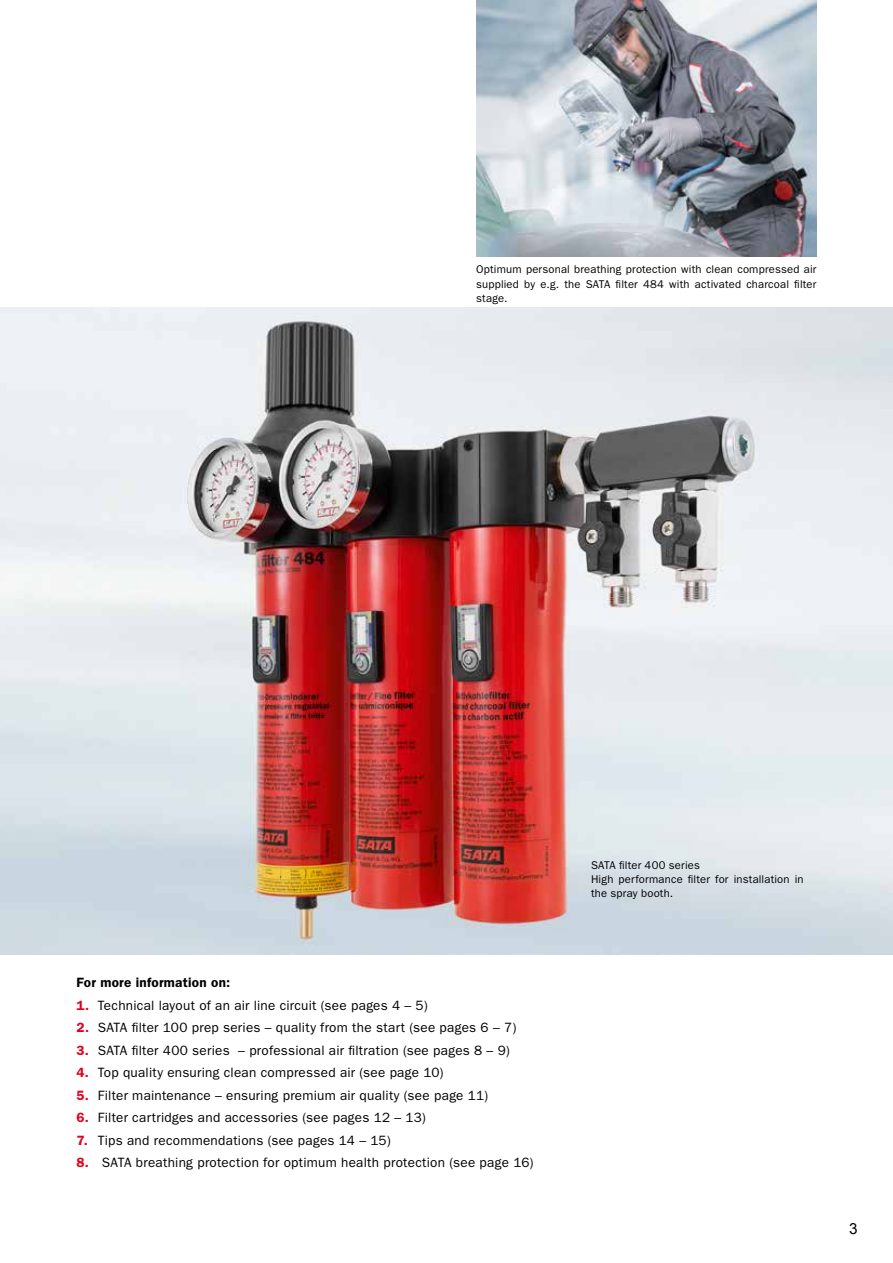
<style>
.page{position:relative;width:893px;height:1263px;background:#fff}
.page>*{position:absolute;margin:0;border:0;box-sizing:border-box;transform-origin:0 0}
.t1{font:15.3px "Arial";color:#000}
.t2{font:13.5px "ITC Franklin Gothic Std";letter-spacing:.02em;color:#000}
.t3{font:600 13.5px "ITC Franklin Gothic Std";letter-spacing:.02em;color:#000}
.t4{font:11.25px/14.2px "ITC Franklin Gothic Std";letter-spacing:.015em;color:#000;text-align:justify}
.s1{font-weight:600;color:#e2001a}
</style>
<div class="page">
<img style="left:0;top:308px;width:893px;height:646px">
<img style="left:476px;top:0;width:340px;height:257px">
<p class="t4" style="left:476px;top:262px;width:342px">Optimum personal breathing protection with clean compressed air supplied by e.g. the SATA filter 484 with activated charcoal filter stage.</p>
<p class="t3" style="left:77px;top:975px;width:155px">For more information on:</p>
<p class="t2" style="left:77px;top:997px;width:353px"><span class="s1">1.</span> Technical layout of an air line circuit (see pages 4 – 5)</p>
<p class="t2" style="left:77px;top:1020px;width:441px"><span class="s1">2.</span> SATA filter 100 prep series – quality from the start (see pages 6 – 7)</p>
<p class="t2" style="left:77px;top:1042px;width:435px"><span class="s1">3.</span> SATA filter 400 series – professional air filtration (see pages 8 – 9)</p>
<p class="t2" style="left:77px;top:1065px;width:368px"><span class="s1">4.</span> Top quality ensuring clean compressed air (see page 10)</p>
<p class="t2" style="left:77px;top:1087px;width:413px"><span class="s1">5.</span> Filter maintenance – ensuring premium air quality (see page 11)</p>
<p class="t2" style="left:77px;top:1110px;width:351px"><span class="s1">6.</span> Filter cartridges and accessories (see pages 12 – 13)</p>
<p class="t2" style="left:77px;top:1132px;width:316px"><span class="s1">7.</span> Tips and recommendations (see pages 14 – 15)</p>
<p class="t2" style="left:76px;top:1155px;width:458px"><span class="s1">8.</span> SATA breathing protection for optimum health protection (see page 16)</p>
<p class="t4" style="left:591px;top:858px;width:214px;text-align:left">SATA filter 400 series<br>High performance filter for installation in the spray booth.</p>
<p class="t1" style="left:849px;top:1219px;width:10px">3</p>
</div>
